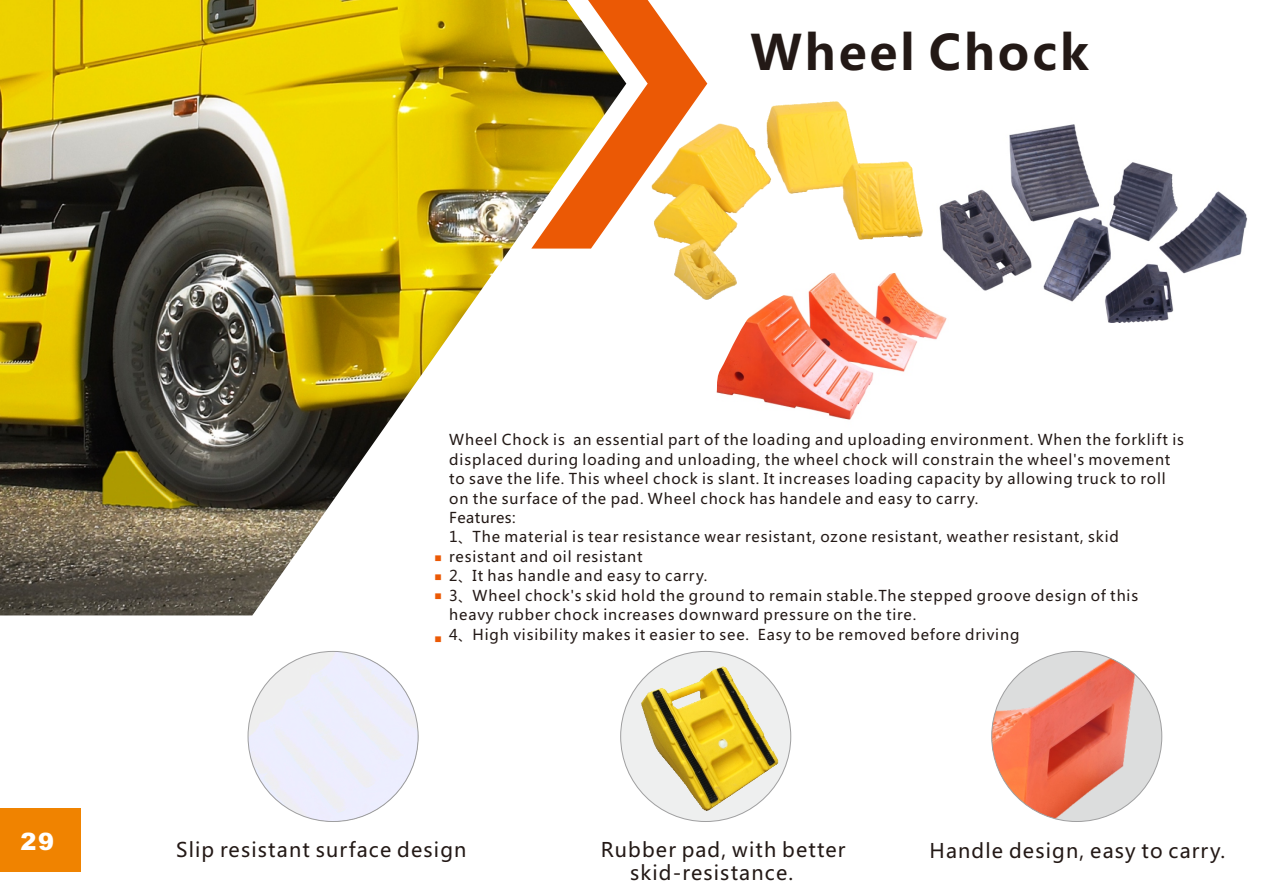
<style>
.page{position:relative;width:1263px;height:893px;background:#fff}
.page>*{position:absolute;margin:0;border:0;box-sizing:border-box;transform-origin:0 0}
.t1{font:700 48px "Microsoft Ya Hei";letter-spacing:.06em;color:#231916}
.t2{font:900 24px "Arial";color:#fff}
.t3{font:19.8px/22.8px "Microsoft Ya Hei";letter-spacing:.06em;color:#231916}
.t4{font:14.7px/19.5px "Microsoft Ya Hei";letter-spacing:.06em;color:#231916}
.t5{font:7.5px "Adobe Fangsong Std";color:#eb5905}
</style>
<div class="page">
<img style="left:0;top:0;width:531px;height:615px">
<svg style="left:531px;top:0;width:171px;height:249px"></svg>
<div style="left:0;top:808px;width:81px;height:64px;background:#f08300"></div>
<img style="left:956px;top:124px;width:292px;height:198px">
<img style="left:609px;top:76px;width:347px;height:224px">
<img style="left:715px;top:254px;width:243px;height:166px">
<img style="left:248px;top:651px;width:170px;height:170px;border-radius:50%">
<img style="left:621px;top:651px;width:170px;height:170px;border-radius:50%">
<img style="left:992px;top:651px;width:170px;height:170px;border-radius:50%">
<h1 class="t1" style="left:750px;top:31px;width:340px">Wheel Chock</h1>
<p class="t5" style="left:435px;top:554px;width:9px">■</p>
<p class="t5" style="left:435px;top:573px;width:9px">■</p>
<p class="t5" style="left:435px;top:592px;width:9px">■</p>
<p class="t5" style="left:435px;top:635px;width:9px">■</p>
<p class="t4" style="left:449px;top:431px;width:736px">Wheel Chock is an essential part of the loading and uploading environment. When the forklift is displaced during loading and unloading, the wheel chock will constrain the wheel's movement to save the life. This wheel chock is slant. It increases loading capacity by allowing truck to roll on the surface of the pad. Wheel chock has handele and easy to carry.<br>Features:<br>1、The material is tear resistance wear resistant, ozone resistant, weather resistant, skid resistant and oil resistant<br>2、It has handle and easy to carry.<br>3、Wheel chock's skid hold the ground to remain stable.The stepped groove design of this heavy rubber chock increases downward pressure on the tire.<br>4、High visibility makes it easier to see. Easy to be removed before driving</p>
<h2 class="t2" style="left:20px;top:833px;width:35px">29</h2>
<h3 class="t3" style="left:176px;top:840px;width:292px">Slip resistant surface design</h3>
<h3 class="t3" style="left:630px;top:840px;width:217px;text-indent:-29px">Rubber pad, with better skid-resistance.</h3>
<h3 class="t3" style="left:929px;top:841px;width:297px">Handle design, easy to carry.</h3>
</div>
